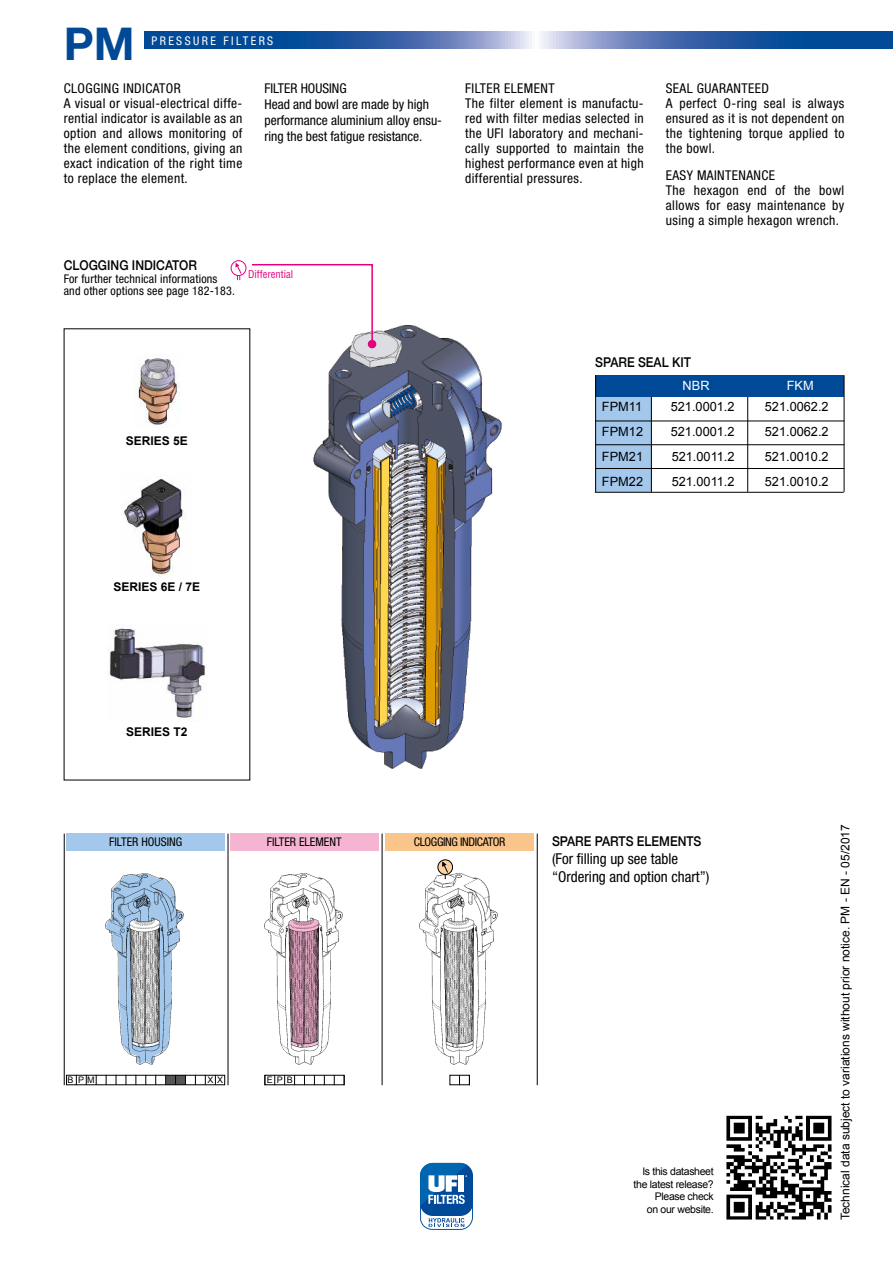
<style>
.page{position:relative;width:893px;height:1263px;background:#fff}
.page>*{position:absolute;margin:0;border:0;box-sizing:border-box;transform-origin:0 0}
.t1{font:700 45px "Helvetica Neue";color:#004996}
.t2{font:condensed 15px/18px "Helvetica Neue";color:#000}
.t3{font:condensed 13.5px/15px "Helvetica Neue";letter-spacing:.03em;color:#000}
.t4{font:condensed 13.5px/16.2px "Helvetica Neue";color:#000}
.t5{font:500 13.5px "Helvetica Neue";color:#000;scale:.9 1}
.t6{font:12.75px/24.8px "Arial";color:#000;text-align:justify}
.t7{font:12.75px "Arial";color:#fff}
.t8{font:condensed 12px/12px "Helvetica Neue";letter-spacing:.015em;color:#000}
.t9{font:12px "Arial";color:#000}
.t10{font:700 12px "Arial";color:#000}
.t11{font:condensed 12px "Helvetica Neue";letter-spacing:-.03em;color:#000}
.t12{font:condensed 12px "Helvetica Neue";letter-spacing:.2em;color:#fff}
.t13{font:10.5px/12.6px "Arial";letter-spacing:-.03em;color:#000;text-align:right}
.t14{font:condensed 10.5px "Helvetica";color:#e5007d}
.t15{font:9px "Arial";letter-spacing:.44em;color:#000}
</style>
<div class="page">
<svg style="left:145px;top:32px;width:748px;height:17px;background:#3d6cad"></svg>
<img style="left:264px;top:873px;width:79px;height:192px">
<svg style="left:438px;top:859px;width:15px;height:16px"></svg>
<img style="left:419px;top:869px;width:79px;height:196px">
<div style="left:438px;top:859px;width:15px;height:16px;border:1px solid #000;border-radius:50%"></div>
<svg style="left:442px;top:861px;width:6px;height:18px"></svg>
<img style="left:105px;top:873px;width:79px;height:192px">
<div style="left:166px;top:1075px;width:20px;height:9px;background:#565655"></div>
<img style="left:313px;top:325px;width:190px;height:444px">
<div style="left:595px;top:396px;width:57px;height:96px;background:#a3c8ec"></div>
<div style="left:595px;top:375px;width:249px;height:22px;background:#004996"></div>
<hr style="left:844px;top:375px;width:1px;height:117px;background:#000">
<hr style="left:595px;top:375px;width:1px;height:117px;background:#000">
<hr style="left:651px;top:397px;width:1px;height:95px;background:#000">
<hr style="left:747px;top:397px;width:1px;height:95px;background:#000">
<hr style="left:595px;top:421px;width:249px;height:1px;background:#000">
<hr style="left:595px;top:444px;width:249px;height:1px;background:#000">
<hr style="left:595px;top:468px;width:249px;height:1px;background:#000">
<hr style="left:595px;top:492px;width:249px;height:1px;background:#000">
<svg style="left:250px;top:264px;width:124px;height:79px"></svg>
<div style="left:368px;top:340px;width:8px;height:8px;background:#e5007d;border-radius:50%"></div>
<div style="left:231px;top:833px;width:148px;height:17px;background:#f5b4d2"></div>
<div style="left:385px;top:833px;width:149px;height:17px;background:#fac58b"></div>
<hr style="left:537px;top:833px;width:1px;height:252px;background:#000">
<hr style="left:382px;top:833px;width:1px;height:252px;background:#000">
<hr style="left:228px;top:833px;width:1px;height:252px;background:#000">
<hr style="left:64px;top:833px;width:1px;height:252px;background:#000">
<div style="left:67px;top:833px;width:158px;height:17px;background:#a3c8ec"></div>
<img style="left:109px;top:628px;width:96px;height:90px">
<img style="left:134px;top:358px;width:46px;height:67px">
<img style="left:122px;top:476px;width:63px;height:101px">
<div style="left:231px;top:260px;width:15px;height:16px;border:1px solid #e5007d;border-radius:50%"></div>
<svg style="left:235px;top:263px;width:7px;height:17px"></svg>
<img style="left:726px;top:1115px;width:106px;height:105px">
<svg style="left:420px;top:1163px;width:53px;height:67px"></svg>
<h1 class="t1" style="left:64px;top:8px;width:72px">PM</h1>
<p class="t12" style="left:152px;top:34px;width:123px">PRESSURE FILTERS</p>
<p class="t3" style="left:64px;top:80px;width:180px">CLOGGING INDICATOR<br>A visual or visual-electrical diffe&shy;rential indicator is available as an option and allows monitoring of the element conditions, giving an exact indication of the right time to replace the element.</p>
<p class="t3" style="left:465px;top:80px;width:180px">FILTER ELEMENT<br>The filter element is manufactu&shy;red with filter medias selected in the UFI laboratory and mechani&shy;cally supported to maintain the highest performance even at high differential pressures.</p>
<p class="t3" style="left:666px;top:80px;width:180px">SEAL GUARANTEED<br>A perfect O-ring seal is always ensured as it is not dependent on the tightening torque applied to the bowl.</p>
<p class="t4" style="left:264px;top:80px;width:179px">FILTER HOUSING<br>Head and bowl are made by high performance aluminium alloy ensu&shy;ring the best fatigue resistance.</p>
<p class="t3" style="left:666px;top:168px;width:180px">EASY MAINTENANCE<br>The hexagon end of the bowl allows for easy maintenance by using a simple hexagon wrench.</p>
<p class="t5" style="left:64px;top:254px;width:150px">CLOGGING INDICATOR</p>
<p class="t8" style="left:64px;top:273px;width:173px">For further technical informations and other options see page 182-183.</p>
<p class="t14" style="left:248px;top:268px;width:46px">Differential</p>
<p class="t10" style="left:126px;top:433px;width:64px">SERIES 5E</p>
<p class="t10" style="left:114px;top:579px;width:88px">SERIES 6E / 7E</p>
<p class="t5" style="left:595px;top:351px;width:108px">SPARE SEAL KIT</p>
<p class="t7" style="left:683px;top:378px;width:28px">NBR</p>
<p class="t7" style="left:787px;top:378px;width:28px">FKM</p>
<p class="t6" style="left:602px;top:395px;width:43px">FPM11<br>FPM12<br>FPM21<br>FPM22</p>
<p class="t6" style="left:671px;top:395px;width:65px">521.0001.2<br>521.0001.2<br>521.0011.2<br>521.0011.2</p>
<p class="t6" style="left:765px;top:394px;width:65px">521.0062.2<br>521.0062.2<br>521.0010.2<br>521.0010.2</p>
<p class="t10" style="left:126px;top:724px;width:63px">SERIES T2</p>
<p class="t8" style="left:109px;top:836px;width:75px">FILTER HOUSING</p>
<p class="t8" style="left:267px;top:836px;width:76px">FILTER ELEMENT</p>
<p class="t11" style="left:414px;top:835px;width:93px">CLOGGING INDICATOR</p>
<p class="t5" style="left:552px;top:831px;width:168px">SPARE PARTS ELEMENTS</p>
<p class="t2" style="left:552px;top:850px;width:159px">(For filling up see table “Ordering and option chart”)</p>
<p class="t15" style="left:68px;top:1074px;width:28px">BPM</p>
<p class="t15" style="left:207px;top:1074px;width:17px">X X</p>
<p class="t15" style="left:267px;top:1074px;width:27px">EPB</p>
<p class="t13" style="left:634px;top:1165px;width:82px">Is this datasheet the latest release?<br>Please check<br>on our website.</p>
<p class="t9" style="left:837px;top:1220px;width:398px;rotate:-90deg">Technical data subject to variations without prior notice. PM - EN - 05/2017</p>
</div>
